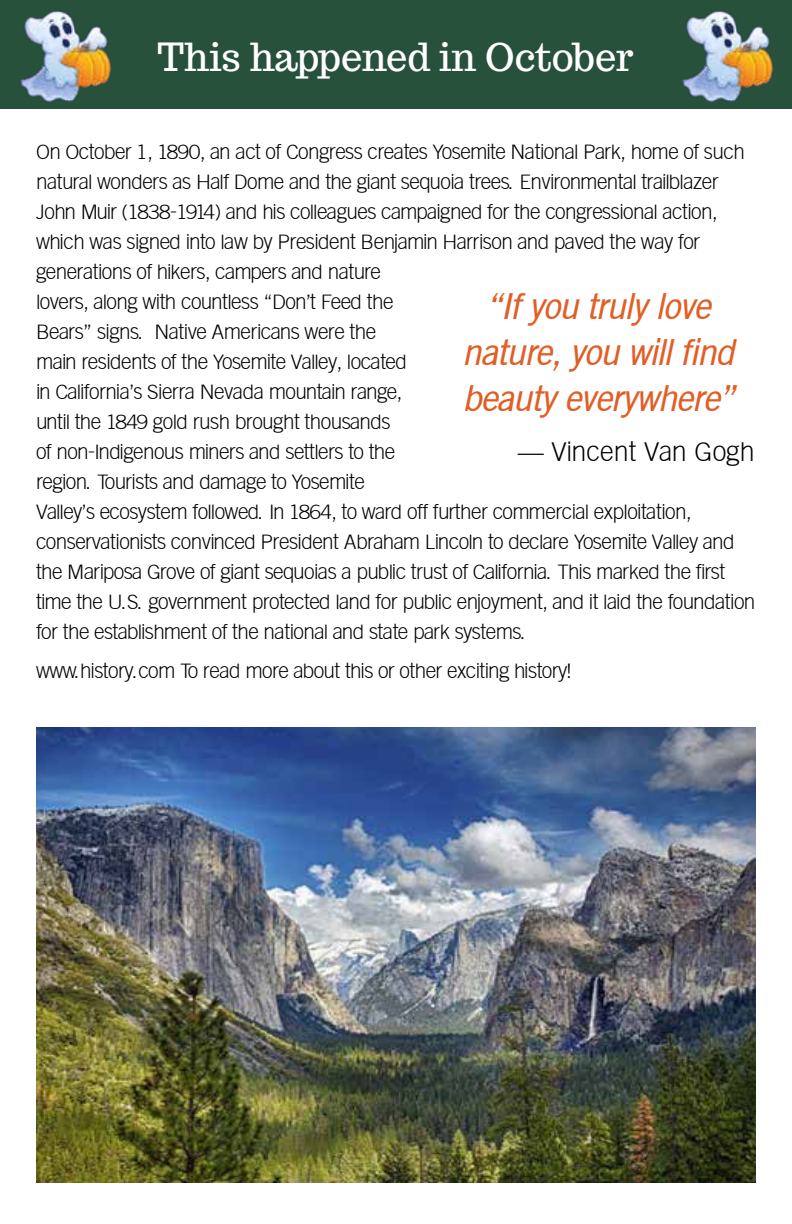
<style>
.page{position:relative;width:792px;height:1224px;background:#fff}
.page>*{position:absolute;margin:0;border:0;box-sizing:border-box;transform-origin:0 0}
.t1{font:38px "Trocchi";color:#fff}
.t2{font:italic 36px/46px "Goethe Gothic";letter-spacing:-.02em;color:#e15e26;text-align:center;scale:.94 1}
.t3{font:26px "Goethe Gothic";color:#000}
.t4{font:20px/30px "Goethe Gothic";letter-spacing:-.03em;color:#000}
</style>
<div class="page">
<img style="left:36px;top:727px;width:720px;height:455px">
<div style="left:0;top:0;width:792px;height:108px;background:#28513c"></div>
<img style="left:20px;top:11px;width:92px;height:91px">
<img style="left:682px;top:11px;width:92px;height:91px">
<h1 class="t1" style="left:157px;top:32px;width:478px">This happened in October</h1>
<p class="t4" style="left:36px;top:137px;width:721px">On October 1, 1890, an act of Congress creates Yosemite National Park, home of such natural wonders as Half Dome and the giant sequoia trees. Environmental trailblazer John Muir (1838-1914) and his colleagues campaigned for the congressional action, which was signed into law by President Benjamin Harrison and paved the way for generations of hikers, campers and nature<br>lovers, along with countless “Don’t Feed the<br>Bears” signs. Native Americans were the<br>main residents of the Yosemite Valley, located<br>in California’s Sierra Nevada mountain range,<br>until the 1849 gold rush brought thousands<br>of non-Indigenous miners and settlers to the<br>region. Tourists and damage to Yosemite<br>Valley’s ecosystem followed. In 1864, to ward off further commercial exploitation, conservationists convinced President Abraham Lincoln to declare Yosemite Valley and the Mariposa Grove of giant sequoias a public trust of California. This marked the first time the U.S. government protected land for public enjoyment, and it laid the foundation for the establishment of the national and state park systems.</p>
<p class="t4" style="left:36px;top:656px;width:537px">www.history.com To read more about this or other exciting history!</p>
<h2 class="t2" style="left:463px;top:283px;width:291px">“If you truly love nature, you will find beauty everywhere”</h2>
<h3 class="t3" style="left:518px;top:436px;width:239px">— Vincent Van Gogh</h3>
</div>
